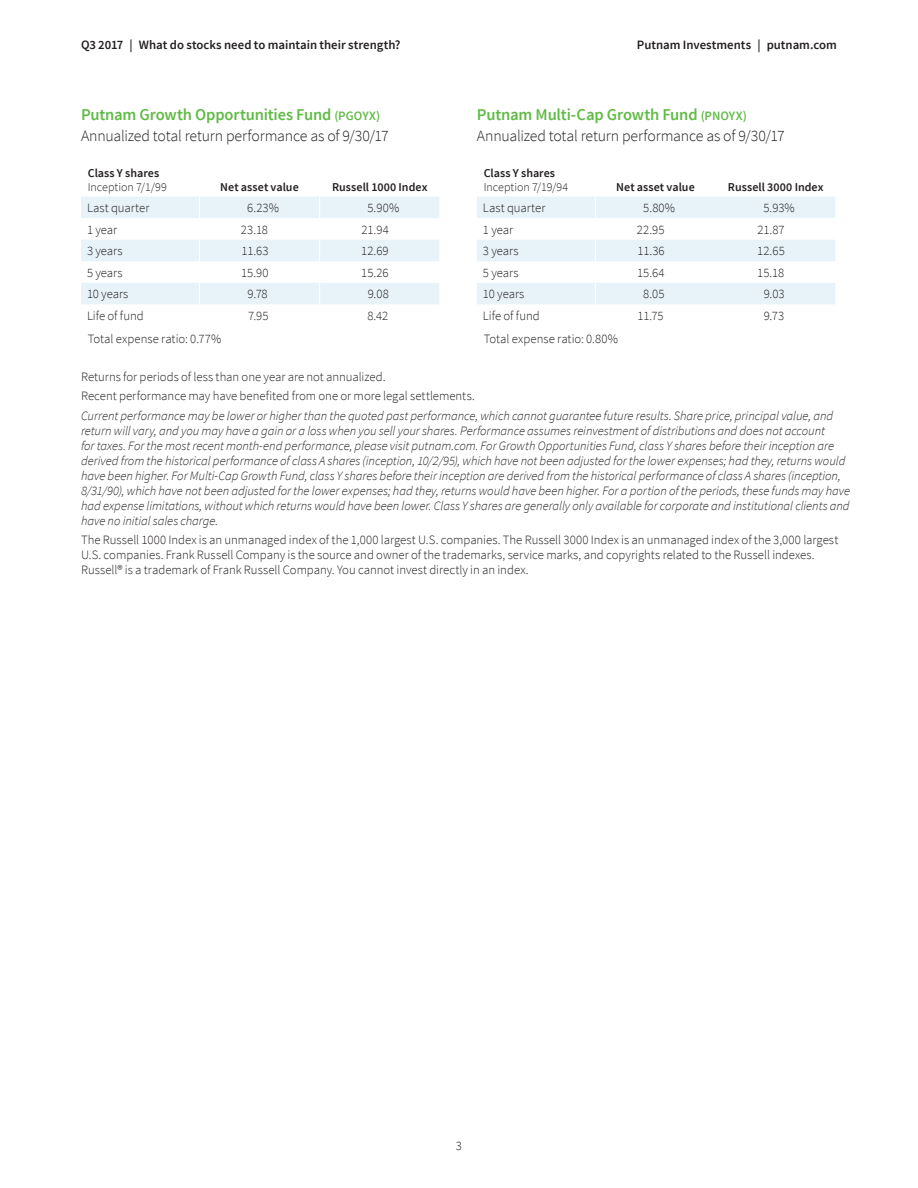
<style>
.page{position:relative;width:918px;height:1188px;background:#fff}
.page>*{position:absolute;margin:0;border:0;box-sizing:border-box;transform-origin:0 0}
.Chart_Head_1{font:600 16.5px "Source Sans Pro";letter-spacing:-.01em;color:#60bb46}
.Body{font:300 15.75px "Source Sans Pro";letter-spacing:-.015em;color:#231f20}
.Footnote{font:italic 300 12.75px/15px "Source Sans Pro";letter-spacing:-.005em;color:#231f20}
.Footnote-2{font:300 12.75px/15px "Source Sans Pro";letter-spacing:-.005em;color:#231f20}
.Table_text{font:300 12.75px "Source Sans Pro";color:#231f20}
.Table_nums_decimal{font:300 12.75px "Source Sans Pro";letter-spacing:.005em;color:#231f20}
.t1{font:600 12.75px "Source Sans Pro";color:#231f20}
.Table_head{font:600 12px "Source Sans Pro";letter-spacing:.005em;color:#231f20}
.Table_head-2{font:300 12px/13.5px "Source Sans Pro";color:#231f20}
.s1{font-size:12.75px}
.s2{font-weight:600}
</style>
<div class="page">
<svg style="left:81px;top:197px;width:358px;height:107px"></svg>
<svg style="left:477px;top:197px;width:358px;height:107px"></svg>
<p class="t1" style="left:81px;top:37px;width:321px">Q3 2017 | What do stocks need to maintain their strength?</p>
<p class="Chart_Head_1" style="left:81px;top:104px;width:301px">Putnam Growth Opportunities Fund <span class="s1">(PGOYX)</span></p>
<p class="Body" style="left:81px;top:127px;width:309px">Annualized total return performance as of 9/30/17</p>
<p class="Table_head-2" style="left:88px;top:166px;width:81px"><span class="s2">Class Y shares<br></span>Inception 7/1/99</p>
<p class="Table_head" style="left:220px;top:179px;width:80px">Net asset value</p>
<p class="Table_head" style="left:332px;top:179px;width:97px">Russell 1000 Index</p>
<p class="Table_text" style="left:87px;top:200px;width:64px">Last quarter</p>
<p class="Table_nums_decimal" style="left:247px;top:200px;width:33px">6.23%</p>
<p class="Table_nums_decimal" style="left:367px;top:200px;width:33px">5.90%</p>
<p class="Table_text" style="left:87px;top:222px;width:32px">1 year</p>
<p class="Table_nums_decimal" style="left:241px;top:222px;width:29px">23.18</p>
<p class="Table_nums_decimal" style="left:362px;top:222px;width:29px">21.94</p>
<p class="Table_text" style="left:87px;top:243px;width:37px">3 years</p>
<p class="Table_nums_decimal" style="left:241px;top:243px;width:29px">11.63</p>
<p class="Table_nums_decimal" style="left:361px;top:243px;width:29px">12.69</p>
<p class="Table_text" style="left:87px;top:265px;width:37px">5 years</p>
<p class="Table_nums_decimal" style="left:241px;top:265px;width:29px">15.90</p>
<p class="Table_nums_decimal" style="left:361px;top:265px;width:29px">15.26</p>
<p class="Table_text" style="left:87px;top:286px;width:43px">10 years</p>
<p class="Table_nums_decimal" style="left:247px;top:286px;width:22px">9.78</p>
<p class="Table_nums_decimal" style="left:368px;top:286px;width:23px">9.08</p>
<p class="Table_text" style="left:87px;top:308px;width:58px">Life of fund</p>
<p class="Table_nums_decimal" style="left:248px;top:308px;width:22px">7.95</p>
<p class="Table_nums_decimal" style="left:367px;top:308px;width:22px">8.42</p>
<p class="Table_text" style="left:88px;top:331px;width:135px">Total expense ratio: 0.77%</p>
<p class="t1" style="left:637px;top:37px;width:202px">Putnam Investments | putnam.com</p>
<p class="Chart_Head_1" style="left:477px;top:104px;width:271px">Putnam Multi-Cap Growth Fund <span class="s1">(PNOYX)</span></p>
<p class="Body" style="left:477px;top:127px;width:309px">Annualized total return performance as of 9/30/17</p>
<p class="Table_head-2" style="left:484px;top:166px;width:86px"><span class="s2">Class Y shares<br></span>Inception 7/19/94</p>
<p class="Table_head" style="left:616px;top:179px;width:80px">Net asset value</p>
<p class="Table_head" style="left:728px;top:179px;width:97px">Russell 3000 Index</p>
<p class="Table_text" style="left:483px;top:200px;width:64px">Last quarter</p>
<p class="Table_nums_decimal" style="left:643px;top:200px;width:33px">5.80%</p>
<p class="Table_nums_decimal" style="left:763px;top:200px;width:33px">5.93%</p>
<p class="Table_text" style="left:483px;top:222px;width:32px">1 year</p>
<p class="Table_nums_decimal" style="left:637px;top:222px;width:29px">22.95</p>
<p class="Table_nums_decimal" style="left:758px;top:222px;width:29px">21.87</p>
<p class="Table_text" style="left:483px;top:243px;width:37px">3 years</p>
<p class="Table_nums_decimal" style="left:637px;top:243px;width:29px">11.36</p>
<p class="Table_nums_decimal" style="left:757px;top:243px;width:29px">12.65</p>
<p class="Table_text" style="left:483px;top:265px;width:37px">5 years</p>
<p class="Table_nums_decimal" style="left:637px;top:265px;width:29px">15.64</p>
<p class="Table_nums_decimal" style="left:757px;top:265px;width:29px">15.18</p>
<p class="Table_text" style="left:483px;top:286px;width:43px">10 years</p>
<p class="Table_nums_decimal" style="left:643px;top:286px;width:23px">8.05</p>
<p class="Table_nums_decimal" style="left:764px;top:286px;width:22px">9.03</p>
<p class="Table_text" style="left:483px;top:308px;width:58px">Life of fund</p>
<p class="Table_nums_decimal" style="left:637px;top:308px;width:28px">11.75</p>
<p class="Table_nums_decimal" style="left:764px;top:308px;width:22px">9.73</p>
<p class="Table_text" style="left:484px;top:331px;width:136px">Total expense ratio: 0.80%</p>
<p class="Footnote-2" style="left:81px;top:369px;width:306px">Returns for periods of less than one year are not annualized.</p>
<p class="Footnote-2" style="left:81px;top:389px;width:395px">Recent performance may have benefited from one or more legal settlements.</p>
<p class="Footnote" style="left:81px;top:408px;width:771px">Current performance may be lower or higher than the quoted past performance, which cannot guarantee future results. Share price, principal value, and return will vary, and you may have a gain or a loss when you sell your shares. Performance assumes reinvestment of distributions and does not account<br>for taxes. For the most recent month-end performance, please visit putnam.com. For Growth Opportunities Fund, class Y shares before their inception are derived from the historical performance of class A shares (inception, 10/2/95), which have not been adjusted for the lower expenses; had they, returns would have been higher. For Multi-Cap Growth Fund, class Y shares before their inception are derived from the historical performance of class A shares (inception, 8/31/90), which have not been adjusted for the lower expenses; had they, returns would have been higher. For a portion of the periods, these funds may have had expense limitations, without which returns would have been lower. Class Y shares are generally only available for corporate and institutional clients and have no initial sales charge.</p>
<p class="Footnote-2" style="left:81px;top:533px;width:759px">The Russell 1000 Index is an unmanaged index of the 1,000 largest U.S. companies. The Russell 3000 Index is an unmanaged index of the 3,000 largest<br>U.S. companies. Frank Russell Company is the source and owner of the trademarks, service marks, and copyrights related to the Russell indexes.<br>Russell® is a trademark of Frank Russell Company. You cannot invest directly in an index.</p>
<p class="Footnote-2" style="left:456px;top:1139px;width:8px">3</p>
</div>
